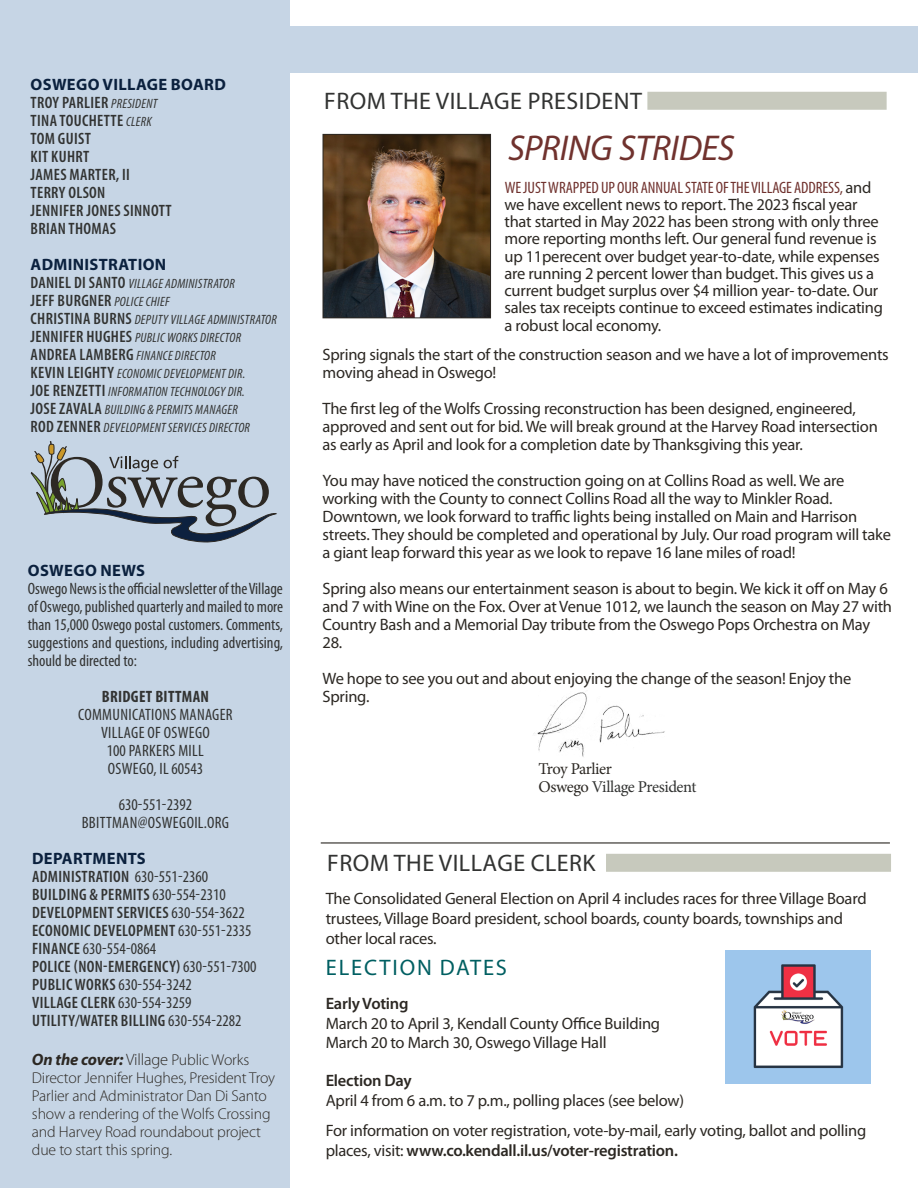
<style>
.page{position:relative;width:918px;height:1188px;background:#fff}
.page>*{position:absolute;margin:0;border:0;box-sizing:border-box;transform-origin:0 0}
.Heading_88{font:italic 36px "Myriad Pro";letter-spacing:-.01em;color:#70322e}
.Subheading{font:24px "Myriad Pro";letter-spacing:.02em;color:#323332}
.t1{font:22.5px "Myriad Pro";letter-spacing:.08em;color:#005f62}
.Body{font:16.5px/18px "Myriad Pro";letter-spacing:-.015em;color:#2c2823}
.Body_no_spacing{font:600 condensed 16.5px "Myriad Pro";letter-spacing:.02em;color:#323332}
.Body_no_spacing-2{font:condensed 16.5px/18px "Myriad Pro";letter-spacing:.005em;color:#323332;text-align:justify}
.Magazine_info_titles{font:700 16.5px "Myriad Pro";letter-spacing:.02em;color:#0b213e}
.t2{font:italic 700 16.5px "Myriad Pro";letter-spacing:-.01em;color:#2c2823}
.Body-2{font:16.5px "Minion Pro";letter-spacing:-.025em;color:#323332}
.Body_no_spacing-3{font:700 condensed 16.5px "Myriad Pro";letter-spacing:.02em;color:#323332}
.Body-3{font:16.5px "Minion Pro";letter-spacing:-.035em;color:#2c2823}
.t3{font:300 15.75px/18px "Myriad Pro";letter-spacing:-.01em;color:#2c2823}
.Body_no_spacing-4{font:italic condensed 13.5px "Myriad Pro";letter-spacing:.02em;color:#323332}
.s1{font-weight:400;font-style:italic;font-size:13.5px}
.s2{font-weight:600;font-style:normal;font-size:16.5px}
.s3{font-weight:400}
.s4{font-weight:600}
.s5{font-weight:300;font-style:normal}
.s6{font-weight:300;font-style:normal;font-size:15.75px}
.s7{font-stretch:condensed;color:#70322e}
.s8{color:#2c2823}
.s9{color:#005f61}
</style>
<div class="page">
<div style="left:0;top:26px;width:918px;height:47px;background:#c6d5e5"></div>
<div style="left:647px;top:92px;width:240px;height:18px;background:#c7c9bd"></div>
<div style="left:0;top:0;width:289px;height:1188px;background:#c6d5e5"></div>
<svg style="left:30px;top:441px;width:247px;height:102px"></svg>
<div style="left:606px;top:854px;width:285px;height:18px;background:#c7c9bd"></div>
<img style="left:325px;top:136px;width:164px;height:180px">
<div style="left:323px;top:134px;width:168px;height:184px;border:1px solid #2c2823"></div>
<img style="left:533px;top:692px;width:132px;height:65px">
<img style="left:725px;top:951px;width:146px;height:132px">
<hr style="left:321px;top:842px;width:569px;height:2px;background:#2c2823">
<p class="Magazine_info_titles" style="left:31px;top:74px;width:197px">OSWEGO VILLAGE BOARD</p>
<p class="Body_no_spacing" style="left:31px;top:92px;width:128px">TROY PARLIER <span class="s1">PRESIDENT</span></p>
<p class="Body_no_spacing" style="left:31px;top:110px;width:123px">TINA TOUCHETTE <span class="s1">CLERK</span></p>
<p class="Body_no_spacing" style="left:31px;top:128px;width:62px">TOM GUIST</p>
<p class="Body_no_spacing" style="left:31px;top:146px;width:60px">KIT KUHRT</p>
<p class="Body_no_spacing" style="left:31px;top:164px;width:101px">JAMES MARTER, II</p>
<p class="Body_no_spacing" style="left:31px;top:182px;width:76px">TERRY OLSON</p>
<p class="Body_no_spacing" style="left:31px;top:200px;width:143px">JENNIFER JONES SINNOTT</p>
<p class="Body_no_spacing" style="left:31px;top:218px;width:87px">BRIAN THOMAS</p>
<p class="Magazine_info_titles" style="left:31px;top:254px;width:137px">ADMINISTRATION</p>
<p class="Body_no_spacing-4" style="left:31px;top:275px;width:206px"><span class="s2">DANIEL DI SANTO</span> VILLAGE ADMINISTRATOR</p>
<p class="Body_no_spacing" style="left:31px;top:290px;width:141px">JEFF BURGNER <span class="s1">POLICE CHIEF</span></p>
<p class="Body_no_spacing-4" style="left:31px;top:311px;width:248px"><span class="s2">CHRISTINA BURNS</span> DEPUTY VILLAGE ADMINISTRATOR</p>
<p class="Body_no_spacing-4" style="left:31px;top:329px;width:212px"><span class="s2">JENNIFER HUGHES</span> PUBLIC WORKS DIRECTOR</p>
<p class="Body_no_spacing-4" style="left:31px;top:347px;width:187px"><span class="s2">ANDREA LAMBERG</span> FINANCE DIRECTOR</p>
<p class="Body_no_spacing-4" style="left:31px;top:365px;width:216px"><span class="s2">KEVIN LEIGHTY</span> ECONOMIC DEVELOPMENT DIR.</p>
<p class="Body_no_spacing-4" style="left:31px;top:383px;width:216px"><span class="s2">JOE RENZETTI</span> INFORMATION TECHNOLOGY DIR.</p>
<p class="Body_no_spacing-4" style="left:31px;top:401px;width:209px"><span class="s2">JOSE ZAVALA</span> BUILDING &amp; PERMITS MANAGER</p>
<p class="Body_no_spacing-4" style="left:31px;top:419px;width:221px"><span class="s2">ROD ZENNER</span> DEVELOPMENT SERVICES DIRECTOR</p>
<p class="Magazine_info_titles" style="left:28px;top:560px;width:119px">OSWEGO NEWS</p>
<p class="Body_no_spacing-2" style="left:28px;top:579px;width:257px">Oswego News is the official newsletter of the Village of Oswego, published quarterly and mailed to more than 15,000 Oswego postal customers. Comments, suggestions and questions, including advertising, should be directed to:</p>
<p class="Body_no_spacing-3" style="left:102px;top:686px;width:109px">BRIDGET BITTMAN</p>
<p class="Body_no_spacing-2" style="left:78px;top:705px;width:156px">COMMUNICATIONS MANAGER</p>
<p class="Body_no_spacing-2" style="left:101px;top:723px;width:110px">VILLAGE OF OSWEGO</p>
<p class="Body_no_spacing-2" style="left:107px;top:741px;width:99px">100 PARKERS MILL</p>
<p class="Body_no_spacing-2" style="left:108px;top:759px;width:97px">OSWEGO, IL 60543</p>
<p class="Body_no_spacing-2" style="left:119px;top:795px;width:75px">630-551-2392</p>
<p class="Body_no_spacing-2" style="left:82px;top:813px;width:149px">BBITTMAN@OSWEGOIL.ORG</p>
<p class="Magazine_info_titles" style="left:32px;top:848px;width:115px">DEPARTMENTS</p>
<p class="Body_no_spacing" style="left:32px;top:866px;width:178px">ADMINISTRATION <span class="s3">630-551-2360</span></p>
<p class="Body_no_spacing" style="left:32px;top:884px;width:195px">BUILDING &amp; PERMITS <span class="s3">630-554-2310</span></p>
<p class="Body_no_spacing" style="left:32px;top:902px;width:214px">DEVELOPMENT SERVICES <span class="s3">630-554-3622</span></p>
<p class="Body_no_spacing" style="left:32px;top:920px;width:221px">ECONOMIC DEVELOPMENT <span class="s3">630-551-2335</span></p>
<p class="Body_no_spacing-2" style="left:32px;top:939px;width:126px"><span class="s4">FINANCE</span> 630-554-0864</p>
<p class="Body_no_spacing" style="left:32px;top:956px;width:226px">POLICE (NON-EMERGENCY) <span class="s3">630-551-7300</span></p>
<p class="Body_no_spacing-2" style="left:32px;top:975px;width:161px"><span class="s4">PUBLIC WORKS</span> 630-554-3242</p>
<p class="Body_no_spacing" style="left:32px;top:992px;width:161px">VILLAGE CLERK <span class="s3">630-554-3259</span></p>
<p class="Body_no_spacing" style="left:32px;top:1010px;width:211px">UTILITY/WATER BILLING <span class="s3">630-554-2282</span></p>
<p class="t2" style="left:32px;top:1049px;width:219px">On the cover: <span class="s5">Village</span> <span class="s6">Public Works</span></p>
<p class="t3" style="left:32px;top:1069px;width:245px">Director Jennifer Hughes, President Troy Parlier and Administrator Dan Di Santo show a rendering of the Wolfs Crossing and Harvey Road roundabout project due to start this spring.</p>
<p class="Subheading" style="left:324px;top:86px;width:319px">FROM THE VILLAGE PRESIDENT</p>
<p class="Heading_88" style="left:508px;top:125px;width:228px">SPRING STRIDES</p>
<p class="Body" style="left:505px;top:178px;width:380px;line-height:17.2px"><span class="s7">WE JUST WRAPPED UP OUR ANNUAL STATE OF THE VILLAGE ADDRESS,</span> and we have excellent news to report. The 2023 fiscal year that started in May 2022 has been strong with only three more reporting months left. Our general fund revenue is up 11perecent over budget year-to-date, while expenses are running 2 percent lower than budget. This gives us a current budget surplus over $4 million year- to-date. Our sales tax receipts continue to exceed estimates indicating a robust local economy.</p>
<p class="Body" style="left:323px;top:345px;width:568px">Spring signals the start of the construction season and we have a lot of improvements moving ahead in Oswego!</p>
<p class="Body" style="left:323px;top:399px;width:557px">The first leg of the Wolfs Crossing reconstruction has been designed, engineered, approved and sent out for bid. We will break ground at the Harvey Road intersection as early as April and look for a completion date by Thanksgiving this year.</p>
<p class="Body" style="left:323px;top:471px;width:570px">You may have noticed the construction going on at Collins Road as well. We are working with the County to connect Collins Road all the way to Minkler Road.<br>Downtown, we look forward to traffic lights being installed on Main and Harrison streets. They should be completed and operational by July. Our road program will take a giant leap forward this year as we look to repave 16 lane miles of road!</p>
<p class="Body" style="left:323px;top:579px;width:571px">Spring also means our entertainment season is about to begin. We kick it off on May 6 and 7 with Wine on the Fox. Over at Venue 1012, we launch the season on May 27 with Country Bash and a Memorial Day tribute from the Oswego Pops Orchestra on May 28.</p>
<p class="Body" style="left:323px;top:669px;width:530px">We hope to see you out and about enjoying the change of the season! Enjoy the<br>Spring.</p>
<p class="Body-3" style="left:539px;top:758px;width:75px">Troy Parlier</p>
<p class="Body-2" style="left:539px;top:776px;width:160px"><span class="s8">Oswego</span> Village President</p>
<p class="Subheading" style="left:327px;top:848px;width:270px">FROM THE VILLAGE CLERK</p>
<p class="Body" style="left:326px;top:888px;width:542px;line-height:19.8px">The Consolidated General Election on April 4 includes races for three Village Board trustees, Village Board president, school boards, county boards, townships and other local races.</p>
<p class="t1" style="left:326px;top:954px;width:183px">ELECTION <span class="s9">DATE</span>S</p>
<p class="Body" style="left:326px;top:993px;width:336px;line-height:19.8px"><span class="s4">Early Voting<br></span>March 20 to April 3, Kendall County Office Building<br>March 20 to March 30, Oswego Village Hall</p>
<p class="Body" style="left:326px;top:1070px;width:360px;line-height:19.8px"><span class="s4">Election Day<br></span>April 4 from 6 a.m. to 7 p.m., polling places (see below)</p>
<p class="Body" style="left:326px;top:1121px;width:542px;line-height:19.8px">For information on voter registration, vote-by-mail, early voting, ballot and polling places, visit: <span class="s4">www.co.kendall.il.us/voter-registration.</span></p>
</div>
